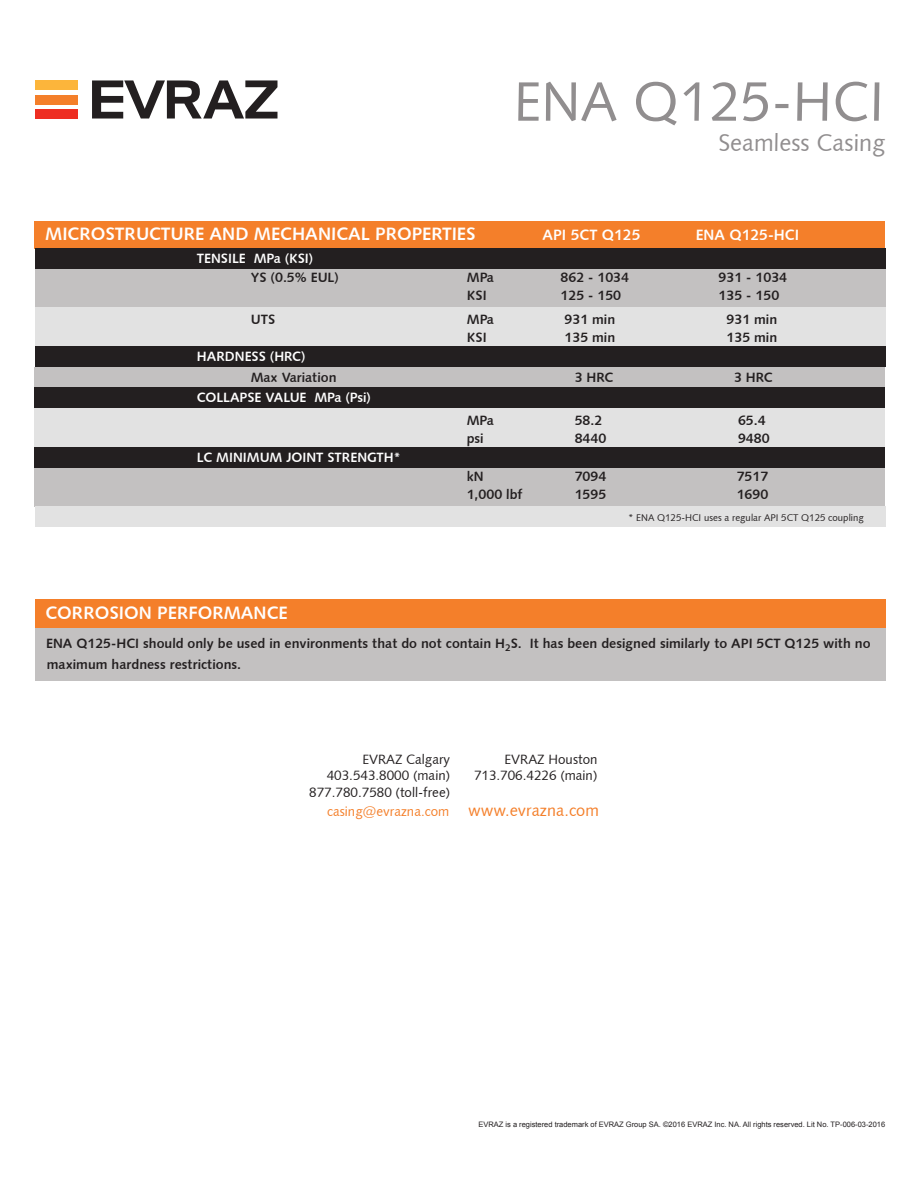
<style>
.page{position:relative;width:918px;height:1188px;background:#fff}
.page>*{position:absolute;margin:0;border:0;box-sizing:border-box;transform-origin:0 0}
.t1{font:55.5px "Humanist 531 BT Roman A";color:#918e8f}
.t2{font:24px "Humanist 531 BT Roman A";color:#918e8f}
.t3{font:18px "Humanist 531 BT Bold A";color:#fff}
.t4{font:15px "Humanist 531 BT Bold A";color:#fff}
.t5{font:13.5px/21px "Humanist 531 BT Bold A";color:#231f20}
.t6{font:13.5px/16.5px "Humanist 531 BT Roman A";color:#231f20;text-align:right}
.t7{font:13.5px "Humanist 531 BT Bold A";color:#fff}
.t8{font:13.5px "Humanist 531 BT Roman A";color:#f47f2a}
.t9{font:9.75px "Humanist 531 BT Roman A";color:#231f20}
.t10{font:7.5px "Arial";color:#231f20}
.s1{font-size:16.5px}
</style>
<div class="page">
<div style="left:35px;top:80px;width:43px;height:10px;background:#fcb53b"></div>
<div style="left:35px;top:95px;width:43px;height:9px;background:#f47f2a"></div>
<div style="left:35px;top:109px;width:43px;height:10px;background:#ee2e22"></div>
<svg style="left:92px;top:80px;width:185px;height:39px"></svg>
<div style="left:35px;top:221px;width:850px;height:27px;background:#f47f2a"></div>
<div style="left:35px;top:248px;width:851px;height:21px;background:#231f20"></div>
<div style="left:35px;top:269px;width:851px;height:38px;background:#c3c1c1"></div>
<div style="left:35px;top:307px;width:851px;height:39px;background:#e2e2e2"></div>
<div style="left:35px;top:346px;width:851px;height:21px;background:#231f20"></div>
<div style="left:35px;top:367px;width:850px;height:21px;background:#c3c1c1"></div>
<div style="left:35px;top:599px;width:850px;height:29px;background:#f47f2a"></div>
<div style="left:35px;top:628px;width:850px;height:52px;background:#c3c1c1"></div>
<div style="left:35px;top:388px;width:850px;height:20px;background:#231f20"></div>
<div style="left:35px;top:408px;width:850px;height:39px;background:#e2e2e2"></div>
<div style="left:35px;top:447px;width:850px;height:21px;background:#231f20"></div>
<div style="left:35px;top:468px;width:850px;height:38px;background:#c3c1c1"></div>
<div style="left:35px;top:506px;width:851px;height:21px;background:#e2e2e2"></div>
<h1 class="t1" style="left:514px;top:66px;width:372px">ENA Q125-HCI</h1>
<h2 class="t2" style="left:718px;top:127px;width:169px">Seamless Casing</h2>
<h3 class="t3" style="left:45px;top:223px;width:432px">MICROSTRUCTURE AND MECHANICAL PROPERTIES</h3>
<p class="t4" style="left:543px;top:226px;width:99px">API 5CT Q125</p>
<p class="t4" style="left:696px;top:226px;width:105px">ENA Q125-HCI</p>
<p class="t7" style="left:197px;top:250px;width:118px">TENSILE MPa (KSI)</p>
<p class="t5" style="left:251px;top:267px;width:89px">YS (0.5% EUL)</p>
<p class="t5" style="left:467px;top:267px;width:29px">MPa</p>
<p class="t5" style="left:561px;top:267px;width:70px">862 - 1034</p>
<p class="t5" style="left:719px;top:267px;width:70px">931 - 1034</p>
<p class="t5" style="left:467px;top:285px;width:21px">KSI</p>
<p class="t5" style="left:561px;top:285px;width:62px">125 - 150</p>
<p class="t5" style="left:719px;top:285px;width:62px">135 - 150</p>
<p class="t5" style="left:251px;top:308px;width:26px">UTS</p>
<p class="t5" style="left:467px;top:308px;width:29px">MPa</p>
<p class="t5" style="left:564px;top:308px;width:52px">931 min</p>
<p class="t5" style="left:726px;top:308px;width:52px">931 min</p>
<p class="t5" style="left:467px;top:326px;width:21px">KSI</p>
<p class="t5" style="left:564px;top:326px;width:52px">135 min</p>
<p class="t5" style="left:726px;top:326px;width:52px">135 min</p>
<p class="t7" style="left:197px;top:348px;width:110px">HARDNESS (HRC)</p>
<p class="t5" style="left:251px;top:366px;width:87px">Max Variation</p>
<p class="t5" style="left:575px;top:366px;width:40px">3 HRC</p>
<p class="t5" style="left:734px;top:366px;width:40px">3 HRC</p>
<p class="t7" style="left:197px;top:389px;width:176px">COLLAPSE VALUE MPa (Psi)</p>
<p class="t7" style="left:197px;top:449px;width:205px">LC MINIMUM JOINT STRENGTH*</p>
<p class="t5" style="left:467px;top:409px;width:29px">MPa</p>
<p class="t5" style="left:575px;top:409px;width:29px">58.2</p>
<p class="t5" style="left:738px;top:409px;width:29px">65.4</p>
<p class="t5" style="left:467px;top:427px;width:19px">psi</p>
<p class="t5" style="left:575px;top:427px;width:33px">8440</p>
<p class="t5" style="left:738px;top:427px;width:33px">9480</p>
<p class="t5" style="left:467px;top:466px;width:19px">kN</p>
<p class="t5" style="left:575px;top:466px;width:33px">7094</p>
<p class="t5" style="left:737px;top:466px;width:33px">7517</p>
<p class="t5" style="left:467px;top:484px;width:57px">1,000 lbf</p>
<p class="t5" style="left:575px;top:484px;width:33px">1595</p>
<p class="t5" style="left:737px;top:484px;width:33px">1690</p>
<p class="t9" style="left:629px;top:512px;width:237px">* ENA Q125-HCI uses a regular API 5CT Q125 coupling</p>
<h3 class="t3" style="left:46px;top:602px;width:244px">CORROSION PERFORMANCE</h3>
<p class="t5" style="left:46px;top:633px;width:826px">ENA Q125-HCI should only be used in environments that do not contain H<sub>2</sub>S. It has been designed similarly to API 5CT Q125 with no maximum hardness restrictions.</p>
<p class="t6" style="left:309px;top:750px;width:142px">EVRAZ Calgary<br>403.543.8000 (main)<br>877.780.7580 (toll-free)</p>
<p class="t6" style="left:474px;top:750px;width:125px">EVRAZ Houston<br>713.706.4226 (main)</p>
<p class="t8" style="left:327px;top:803px;width:273px">casing@evrazna.com <span class="s1">www.evrazna.com</span></p>
<p class="t10" style="left:478px;top:1119px;width:408px">EVRAZ is a registered trademark of EVRAZ Group SA. ©2016 EVRAZ Inc. NA. All rights reserved. Lit No. TP-006-03-2016</p>
</div>
